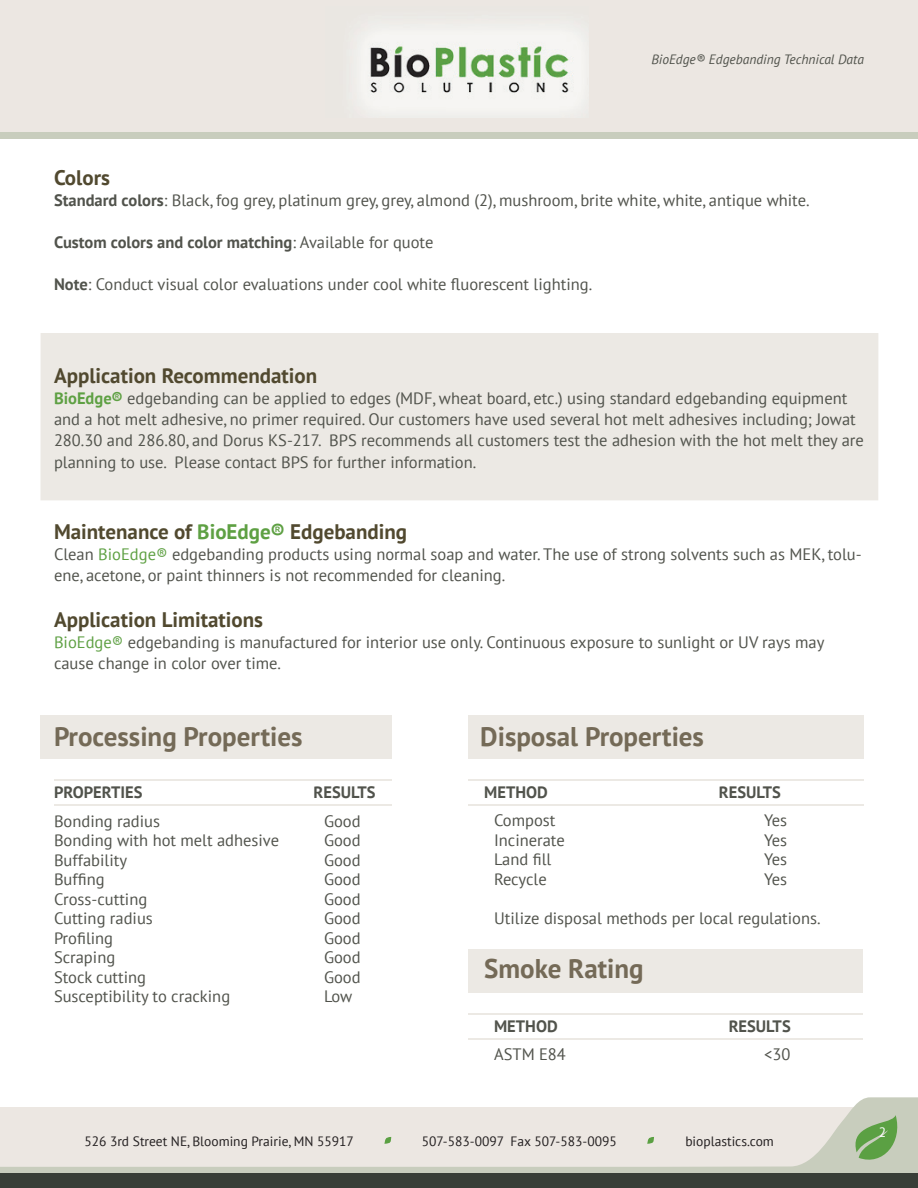
<style>
.page{position:relative;width:918px;height:1188px;background:#fff}
.page>*{position:absolute;margin:0;border:0;box-sizing:border-box;transform-origin:0 0}
.t1{font:700 27px "PT Sans";color:#746a57}
.t2{font:700 21px "PT Sans";color:#51492f}
.t3{font:16.5px/21px "PT Sans";color:#51534c}
.t4{font:700 16.5px "PT Sans";color:#51534c}
.t5{font:13.5px "PT Sans";color:#231f20}
.t6{font:italic 13.5px "PT Sans";color:#51534c}
.t7{font:13.5px "PT Sans";color:#fff}
.s1{font-weight:700}
.s2{font-weight:400}
.s3{font-weight:700;color:#5ea043}
.s4{color:#5ea043}
</style>
<div class="page">
<svg style="left:0;top:1097px;width:918px;height:76px;background:#e9e6e0"></svg>
<div style="left:0;top:0;width:918px;height:134px;background:#ece7e2"></div>
<img style="left:357px;top:27px;width:231px;height:88px">
<div style="left:0;top:1173px;width:918px;height:15px;background:#383e37"></div>
<svg style="left:853px;top:1115px;width:50px;height:52px;background:#99b988"></svg>
<div style="left:0;top:133px;width:918px;height:6px;background:#c8cdbd"></div>
<svg style="left:384px;top:1137px;width:7px;height:7px"></svg>
<svg style="left:647px;top:1137px;width:7px;height:7px"></svg>
<div style="left:40px;top:716px;width:824px;height:43px;background:#ece9e4"></div>
<div style="left:41px;top:333px;width:837px;height:167px;background:#ece9e4"></div>
<hr style="left:54px;top:804px;width:810px;height:2px;background:#ece9e4">
<hr style="left:54px;top:779px;width:810px;height:2px;background:#ece9e4">
<div style="left:464px;top:950px;width:399px;height:43px;background:#ece9e4"></div>
<hr style="left:464px;top:1038px;width:399px;height:2px;background:#ece9e4">
<hr style="left:464px;top:1013px;width:399px;height:2px;background:#ece9e4">
<div style="left:392px;top:680px;width:76px;height:418px;background:#fff"></div>
<p class="t6" style="left:651px;top:51px;width:214px">BioEdge® Edgebanding Technical Data</p>
<p class="t2" style="left:54px;top:164px;width:57px">Colors</p>
<p class="t3" style="left:54px;top:190px;width:757px"><span class="s1">Standard colors</span>: Black, fog grey, platinum grey, grey, almond (2), mushroom, brite white, white, antique white.</p>
<p class="t4" style="left:54px;top:231px;width:381px">Custom colors and color matching<span class="s2">: Available for quote</span></p>
<p class="t3" style="left:54px;top:274px;width:540px"><span class="s1">Note</span>: Conduct visual color evaluations under cool white fluorescent lighting.</p>
<p class="t2" style="left:54px;top:362px;width:265px">Application Recommendation</p>
<p class="t3" style="left:54px;top:387px;width:811px"><span class="s3">BioEdge®</span> edgebanding can be applied to edges (MDF, wheat board, etc.) using standard edgebanding equipment and a hot melt adhesive, no primer required. Our customers have used several hot melt adhesives including; Jowat<br>280.30 and 286.80, and Dorus KS-217. BPS recommends all customers test the adhesion with the hot melt they are</p>
<p class="t3" style="left:54px;top:452px;width:424px">planning to use. Please contact BPS for further information.</p>
<p class="t2" style="left:54px;top:517px;width:355px">Maintenance of <span class="s4">BioEdge®</span> Edgebanding</p>
<p class="t3" style="left:54px;top:543px;width:809px">Clean <span class="s4">BioEdge®</span> edgebanding products using normal soap and water. The use of strong solvents such as MEK, tolu&shy;ene, acetone, or paint thinners is not recommended for cleaning.</p>
<p class="t2" style="left:54px;top:606px;width:211px">Application Limitations</p>
<p class="t3" style="left:54px;top:631px;width:772px"><span class="s4">BioEdge®</span> edgebanding is manufactured for interior use only. Continuous exposure to sunlight or UV rays may cause change in color over time.</p>
<p class="t1" style="left:54px;top:719px;width:250px">Processing Properties</p>
<p class="t1" style="left:480px;top:719px;width:225px">Disposal Properties</p>
<p class="t4" style="left:54px;top:781px;width:90px">PROPERTIES</p>
<p class="t4" style="left:314px;top:781px;width:64px">RESULTS</p>
<p class="t4" style="left:484px;top:781px;width:65px">METHOD</p>
<p class="t4" style="left:719px;top:781px;width:64px">RESULTS</p>
<p class="t3" style="left:54px;top:810px;width:108px">Bonding radius</p>
<p class="t3" style="left:324px;top:810px;width:38px">Good</p>
<p class="t3" style="left:54px;top:829px;width:227px">Bonding with hot melt adhesive</p>
<p class="t3" style="left:324px;top:829px;width:38px">Good</p>
<p class="t3" style="left:54px;top:849px;width:75px">Buffability</p>
<p class="t3" style="left:324px;top:849px;width:38px">Good</p>
<p class="t3" style="left:54px;top:868px;width:52px">Buffing</p>
<p class="t3" style="left:324px;top:868px;width:38px">Good</p>
<p class="t3" style="left:54px;top:888px;width:95px">Cross-cutting</p>
<p class="t3" style="left:324px;top:888px;width:38px">Good</p>
<p class="t3" style="left:54px;top:907px;width:100px">Cutting radius</p>
<p class="t3" style="left:324px;top:907px;width:38px">Good</p>
<p class="t3" style="left:54px;top:927px;width:61px">Profiling</p>
<p class="t3" style="left:324px;top:927px;width:38px">Good</p>
<p class="t3" style="left:54px;top:946px;width:63px">Scraping</p>
<p class="t3" style="left:324px;top:946px;width:38px">Good</p>
<p class="t3" style="left:54px;top:966px;width:94px">Stock cutting</p>
<p class="t3" style="left:324px;top:966px;width:38px">Good</p>
<p class="t3" style="left:54px;top:985px;width:178px">Susceptibility to cracking</p>
<p class="t3" style="left:324px;top:985px;width:30px">Low</p>
<p class="t3" style="left:494px;top:810px;width:63px">Compost</p>
<p class="t3" style="left:764px;top:810px;width:25px">Yes</p>
<p class="t3" style="left:494px;top:829px;width:72px">Incinerate</p>
<p class="t3" style="left:764px;top:829px;width:25px">Yes</p>
<p class="t3" style="left:494px;top:849px;width:59px">Land fill</p>
<p class="t3" style="left:764px;top:849px;width:25px">Yes</p>
<p class="t3" style="left:494px;top:868px;width:54px">Recycle</p>
<p class="t3" style="left:764px;top:868px;width:25px">Yes</p>
<p class="t3" style="left:494px;top:907px;width:328px">Utilize disposal methods per local regulations.</p>
<p class="t1" style="left:484px;top:950px;width:161px">Smoke Rating</p>
<p class="t4" style="left:494px;top:1015px;width:65px">METHOD</p>
<p class="t4" style="left:729px;top:1015px;width:64px">RESULTS</p>
<p class="t3" style="left:494px;top:1044px;width:73px">ASTM E84</p>
<p class="t3" style="left:764px;top:1044px;width:28px">&lt;30</p>
<p class="t5" style="left:84px;top:1133px;width:271px">526 3rd Street NE, Blooming Prairie, MN 55917</p>
<p class="t5" style="left:422px;top:1133px;width:197px">507-583-0097 Fax 507-583-0095</p>
<p class="t5" style="left:685px;top:1133px;width:90px">bioplastics.com</p>
<p class="t7" style="left:879px;top:1123px;width:9px">2</p>
</div>
